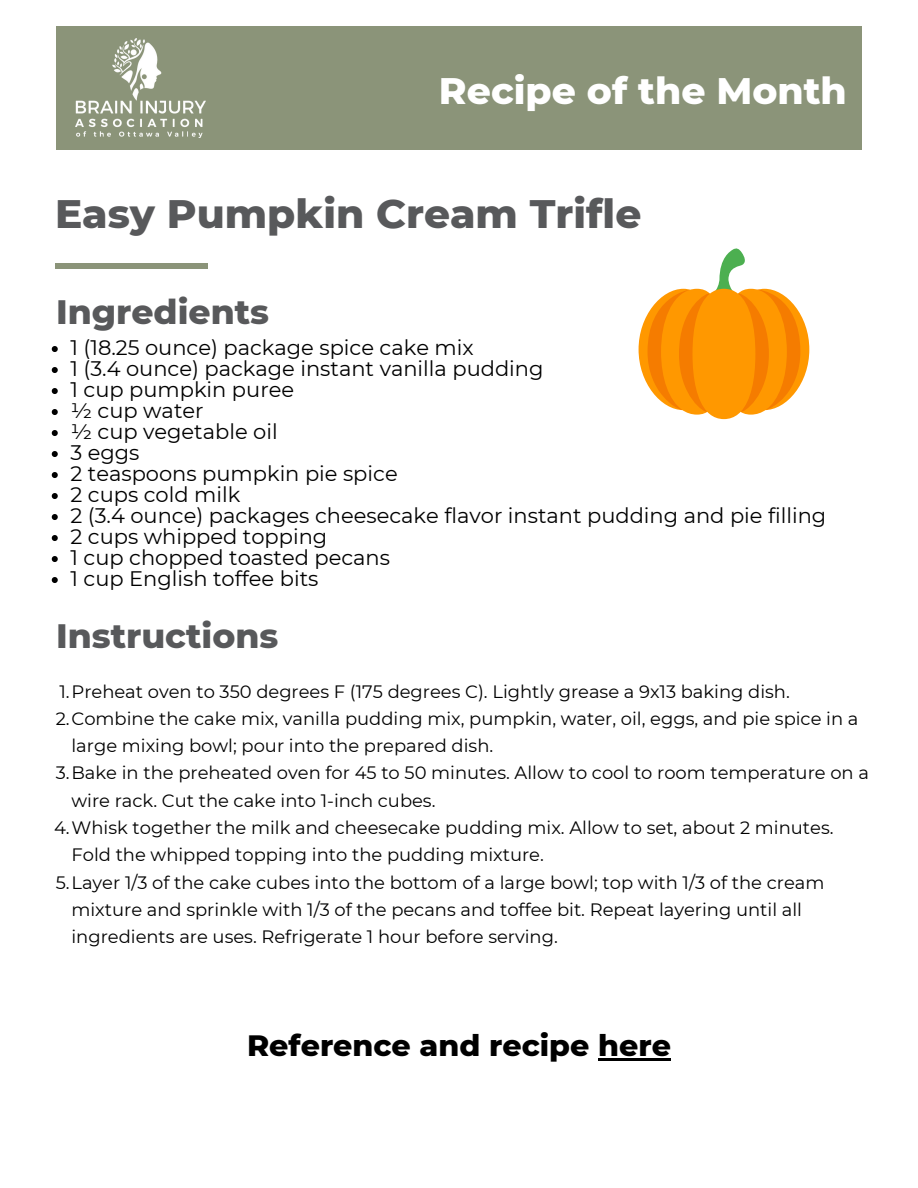
<style>
.page{position:relative;width:918px;height:1188px;background:#fff}
.page>*{position:absolute;margin:0;border:0;box-sizing:border-box;transform-origin:0 0}
.t1{font:800 40.65px "Montserrat";color:#58595b}
.t2{font:800 37.65px "Montserrat";color:#fff}
.t3{font:800 34.5px "Montserrat";color:#58595b}
.t4{font:800 30px "Montserrat";color:#000}
.t5{font:21px "Montserrat";color:#000}
.t6{font:17.85px/27.3px "Montserrat";color:#000}
</style>
<div class="page">
<div style="left:56px;top:27px;width:806px;height:123px;background:#8b9479"></div>
<div style="left:55px;top:263px;width:153px;height:5px;background:#8b9479"></div>
<img style="left:76px;top:39px;width:129px;height:99px">
<svg style="left:639px;top:248px;width:170px;height:167px"></svg>
<svg style="left:52px;top:346px;width:6px;height:6px"></svg>
<svg style="left:52px;top:367px;width:6px;height:6px"></svg>
<svg style="left:52px;top:388px;width:6px;height:6px"></svg>
<svg style="left:52px;top:409px;width:6px;height:6px"></svg>
<svg style="left:52px;top:430px;width:6px;height:6px"></svg>
<svg style="left:52px;top:451px;width:6px;height:6px"></svg>
<svg style="left:52px;top:472px;width:6px;height:6px"></svg>
<svg style="left:52px;top:493px;width:6px;height:6px"></svg>
<svg style="left:52px;top:514px;width:6px;height:6px"></svg>
<svg style="left:52px;top:535px;width:6px;height:6px"></svg>
<svg style="left:52px;top:556px;width:6px;height:6px"></svg>
<svg style="left:52px;top:577px;width:6px;height:6px"></svg>
<hr style="left:598px;top:1058px;width:73px;height:2px;background:#000">
<p class="t2" style="left:439px;top:67px;width:409px">Recipe of the Month</p>
<p class="t1" style="left:55px;top:188px;width:588px">Easy Pumpkin Cream Trifle</p>
<p class="t3" style="left:56px;top:291px;width:215px">Ingredients</p>
<p class="t5" style="left:70px;top:335px;width:405px">1 (18.25 ounce) package spice cake mix</p>
<p class="t5" style="left:70px;top:356px;width:475px">1 (3.4 ounce) package instant vanilla pudding</p>
<p class="t5" style="left:70px;top:377px;width:225px">1 cup pumpkin puree</p>
<p class="t5" style="left:70px;top:398px;width:135px">½ cup water</p>
<p class="t5" style="left:70px;top:419px;width:209px">½ cup vegetable oil</p>
<p class="t5" style="left:70px;top:440px;width:71px">3 eggs</p>
<p class="t5" style="left:70px;top:461px;width:329px">2 teaspoons pumpkin pie spice</p>
<p class="t5" style="left:70px;top:482px;width:171px">2 cups cold milk</p>
<p class="t5" style="left:70px;top:503px;width:757px">2 (3.4 ounce) packages cheesecake flavor instant pudding and pie filling</p>
<p class="t5" style="left:70px;top:524px;width:258px">2 cups whipped topping</p>
<p class="t5" style="left:70px;top:545px;width:321px">1 cup chopped toasted pecans</p>
<p class="t5" style="left:70px;top:566px;width:250px">1 cup English toffee bits</p>
<p class="t3" style="left:56px;top:615px;width:224px">Instructions</p>
<p class="t6" style="left:59px;top:678px;width:732px">1.Preheat oven to 350 degrees F (175 degrees C). Lightly grease a 9x13 baking dish.</p>
<p class="t6" style="left:71px;top:705px;width:788px;text-indent:-16px">2.Combine the cake mix, vanilla pudding mix, pumpkin, water, oil, eggs, and pie spice in a large mixing bowl; pour into the prepared dish.</p>
<p class="t6" style="left:71px;top:759px;width:799px;text-indent:-16px">3.Bake in the preheated oven for 45 to 50 minutes. Allow to cool to room temperature on a wire rack. Cut the cake into 1-inch cubes.</p>
<p class="t6" style="left:71px;top:814px;width:764px;text-indent:-17px">4.Whisk together the milk and cheesecake pudding mix. Allow to set, about 2 minutes.<br>Fold the whipped topping into the pudding mixture.</p>
<p class="t6" style="left:71px;top:869px;width:754px;text-indent:-16px">5.Layer 1/3 of the cake cubes into the bottom of a large bowl; top with 1/3 of the cream mixture and sprinkle with 1/3 of the pecans and toffee bit. Repeat layering until all ingredients are uses. Refrigerate 1 hour before serving.</p>
<p class="t4" style="left:247px;top:1027px;width:425px">Reference and recipe here</p>
</div>
